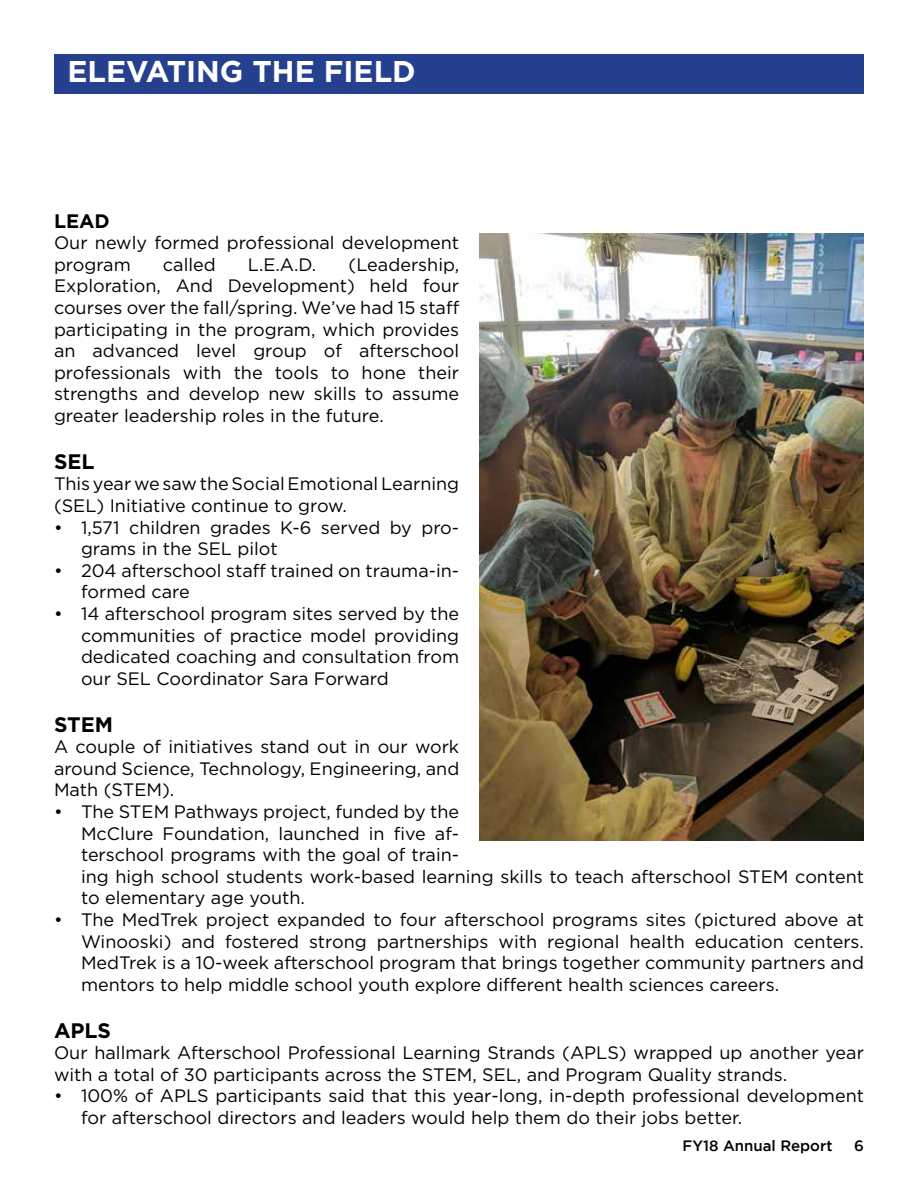
<style>
.page{position:relative;width:918px;height:1188px;background:#fff}
.page>*{position:absolute;margin:0;border:0;box-sizing:border-box;transform-origin:0 0}
.t1{font:700 30px "Gotham";color:#fff}
.t2{font:700 21px "Gotham";color:#000}
.t3{font:700 19.5px "Gotham";color:#000}
.t4{font:18px/21.6px "Gotham";color:#000}
.t5{font:500 15px "Gotham";color:#000}
</style>
<div class="page">
<div style="left:54px;top:54px;width:810px;height:39px;background:#25408f"></div>
<img style="left:480px;top:233px;width:384px;height:607px">
<h1 class="t1" style="left:68px;top:54px;width:350px">ELEVATING THE FIELD</h1>
<p class="t3" style="left:54px;top:210px;width:57px">LEAD</p>
<p class="t4" style="left:54px;top:232px;width:407px">Our newly formed professional development program</p>
<p class="t4" style="left:54px;top:253px;width:407px;text-align:justify;text-indent:295px">(Leadership, Exploration, And Development) held four courses over the fall/spring. We’ve had 15 staff participating in the program, which provides an advanced level group of afterschool professionals with the tools to hone their strengths and develop new skills to assume greater leadership roles in the future.</p>
<p class="t2" style="left:54px;top:449px;width:42px">SEL</p>
<p class="t4" style="left:54px;top:473px;width:407px">This year we saw the Social Emotional Learning (SEL) Initiative continue to grow.</p>
<p class="t4" style="left:81px;top:516px;width:380px;text-indent:-27px">• 1,571 children grades K-6 served by pro&shy;grams in the SEL pilot</p>
<p class="t4" style="left:81px;top:559px;width:380px;text-indent:-27px">• 204 afterschool staff trained on trauma-in&shy;formed care</p>
<p class="t4" style="left:81px;top:603px;width:380px;text-align:justify;text-indent:-27px">• 14 afterschool program sites served by the communities of practice model providing dedicated coaching and consultation from our SEL Coordinator Sara Forward</p>
<p class="t2" style="left:54px;top:712px;width:61px">STEM</p>
<p class="t4" style="left:54px;top:736px;width:407px;text-align:justify">A couple of initiatives stand out in our work around Science, Technology, Engineering, and Math (STEM).</p>
<p class="t4" style="left:81px;top:801px;width:785px;text-indent:-27px">• The STEM Pathways project, funded by the<br>McClure Foundation, launched in five af-<br>terschool programs with the goal of train-<br>ing high school students work-based learning skills to teach afterschool STEM content to elementary age youth.</p>
<p class="t4" style="left:81px;top:909px;width:785px;text-align:justify;text-indent:-27px">• The MedTrek project expanded to four afterschool programs sites (pictured above at Winooski) and fostered strong partnerships with regional health education centers.<br>MedTrek is a 10-week afterschool program that brings together community partners and mentors to help middle school youth explore different health sciences careers.</p>
<p class="t2" style="left:54px;top:1018px;width:59px">APLS</p>
<p class="t4" style="left:54px;top:1042px;width:812px">Our hallmark Afterschool Professional Learning Strands (APLS) wrapped up another year with a total of 30 participants across the STEM, SEL, and Program Quality strands.</p>
<p class="t4" style="left:81px;top:1085px;width:785px;text-indent:-27px">• 100% of APLS participants said that this year-long, in-depth professional development for afterschool directors and leaders would help them do their jobs better.</p>
<p class="t5" style="left:683px;top:1138px;width:151px">FY18 Annual Report</p>
<p class="t5" style="left:854px;top:1138px;width:11px">6</p>
<p class="t4" style="left:163px;top:253px;width:54px">called</p>
<p class="t4" style="left:248px;top:253px;width:70px">L.E.A.D.</p>
</div>
